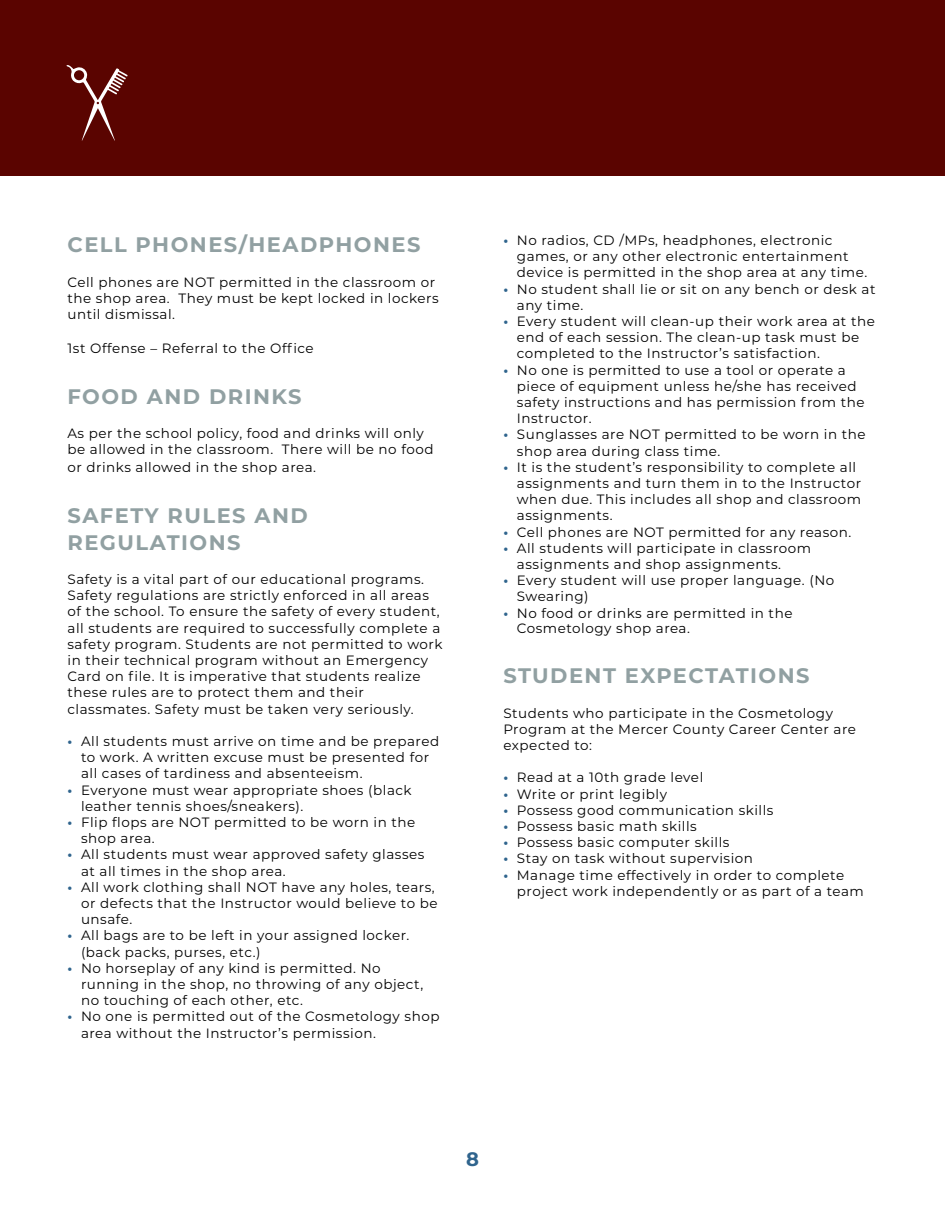
<style>
.page{position:relative;width:945px;height:1215px;background:#fff}
.page>*{position:absolute;margin:0;border:0;box-sizing:border-box;transform-origin:0 0}
.t1{font:700 21px/27px "Montserrat";letter-spacing:.07em;color:#91a0a2}
.t2{font:700 19.5px "Montserrat";color:#2f648d}
.t3{font:13.5px/16.2px "Montserrat";letter-spacing:.04em;color:#000}
.s1{font-weight:700;color:#2f648d}
</style>
<div class="page">
<div style="left:0;top:0;width:945px;height:176px;background:#5a0400"></div>
<svg style="left:67px;top:65px;width:61px;height:76px"></svg>
<p class="t1" style="left:68px;top:230px;width:355px">CELL PHONES/HEADPHONES</p>
<p class="t3" style="left:68px;top:273px;width:373px">Cell phones are NOT permitted in the classroom or the shop area. They must be kept locked in lockers until dismissal.</p>
<p class="t3" style="left:68px;top:340px;width:248px">1st Offense – Referral to the Office</p>
<p class="t1" style="left:68px;top:382px;width:236px">FOOD AND DRINKS</p>
<p class="t3" style="left:68px;top:425px;width:368px">As per the school policy, food and drinks will only be allowed in the classroom. There will be no food</p>
<p class="t3" style="left:68px;top:459px;width:250px">or drinks allowed in the shop area.</p>
<p class="t1" style="left:68px;top:501px;width:242px">SAFETY RULES AND<br>REGULATIONS</p>
<p class="t3" style="left:68px;top:571px;width:377px">Safety is a vital part of our educational programs.<br>Safety regulations are strictly enforced in all areas of the school. To ensure the safety of every student, all students are required to successfully complete a safety program. Students are not permitted to work in their technical program without an Emergency Card on file. It is imperative that students realize these rules are to protect them and their classmates. Safety must be taken very seriously.</p>
<p class="t3" style="left:81px;top:733px;width:360px;text-indent:-14px"><span class="s1">•</span> All students must arrive on time and be prepared to work. A written excuse must be presented for all cases of tardiness and absenteeism.</p>
<p class="t3" style="left:81px;top:781px;width:332px;text-indent:-14px"><span class="s1">•</span> Everyone must wear appropriate shoes (black leather tennis shoes/sneakers).</p>
<p class="t3" style="left:81px;top:814px;width:336px;text-indent:-14px"><span class="s1">•</span> Flip flops are NOT permitted to be worn in the shop area.</p>
<p class="t3" style="left:81px;top:846px;width:345px;text-indent:-14px"><span class="s1">•</span> All students must wear approved safety glasses at all times in the shop area.</p>
<p class="t3" style="left:81px;top:879px;width:358px;text-indent:-14px"><span class="s1">•</span> All work clothing shall NOT have any holes, tears, or defects that the Instructor would believe to be unsafe.</p>
<p class="t3" style="left:81px;top:927px;width:330px;text-indent:-14px"><span class="s1">•</span> All bags are to be left in your assigned locker. (back packs, purses, etc.)</p>
<p class="t3" style="left:81px;top:960px;width:344px;text-indent:-14px"><span class="s1">•</span> No horseplay of any kind is permitted. No running in the shop, no throwing of any object, no touching of each other, etc.</p>
<p class="t3" style="left:81px;top:1008px;width:360px;text-indent:-14px"><span class="s1">•</span> No one is permitted out of the Cosmetology shop area without the Instructor’s permission.</p>
<p class="t3" style="left:517px;top:232px;width:352px;text-indent:-14px"><span class="s1">•</span> No radios, CD /MPs, headphones, electronic games, or any other electronic entertainment device is permitted in the shop area at any time.</p>
<p class="t3" style="left:517px;top:280px;width:360px;text-indent:-14px"><span class="s1">•</span> No student shall lie or sit on any bench or desk at any time.</p>
<p class="t3" style="left:517px;top:313px;width:360px;text-indent:-14px"><span class="s1">•</span> Every student will clean-up their work area at the end of each session. The clean-up task must be completed to the Instructor’s satisfaction.</p>
<p class="t3" style="left:517px;top:361px;width:349px;text-indent:-14px"><span class="s1">•</span> No one is permitted to use a tool or operate a piece of equipment unless he/she has received safety instructions and has permission from the Instructor.</p>
<p class="t3" style="left:517px;top:426px;width:350px;text-indent:-14px"><span class="s1">•</span> Sunglasses are NOT permitted to be worn in the shop area during class time.</p>
<p class="t3" style="left:517px;top:458px;width:346px;text-indent:-14px"><span class="s1">•</span> It is the student’s responsibility to complete all assignments and turn them in to the Instructor when due. This includes all shop and classroom assignments.</p>
<p class="t3" style="left:503px;top:523px;width:350px"><span class="s1">•</span> Cell phones are NOT permitted for any reason.</p>
<p class="t3" style="left:517px;top:539px;width:296px;text-indent:-14px"><span class="s1">•</span> All students will participate in classroom assignments and shop assignments.</p>
<p class="t3" style="left:517px;top:572px;width:319px;text-indent:-14px"><span class="s1">•</span> Every student will use proper language. (No<br>Swearing)</p>
<p class="t3" style="left:517px;top:605px;width:277px;line-height:15px;text-indent:-14px"><span class="s1">•</span> No food or drinks are permitted in the<br>Cosmetology shop area.</p>
<p class="t1" style="left:503px;top:661px;width:308px">STUDENT EXPECTATIONS</p>
<p class="t3" style="left:503px;top:704px;width:354px">Students who participate in the Cosmetology<br>Program at the Mercer County Career Center are expected to:</p>
<p class="t3" style="left:503px;top:769px;width:201px"><span class="s1">•</span> Read at a 10th grade level</p>
<p class="t3" style="left:503px;top:785px;width:165px"><span class="s1">•</span> Write or print legibly</p>
<p class="t3" style="left:503px;top:801px;width:272px"><span class="s1">•</span> Possess good communication skills</p>
<p class="t3" style="left:503px;top:818px;width:195px"><span class="s1">•</span> Possess basic math skills</p>
<p class="t3" style="left:503px;top:834px;width:228px"><span class="s1">•</span> Possess basic computer skills</p>
<p class="t3" style="left:503px;top:850px;width:251px"><span class="s1">•</span> Stay on task without supervision</p>
<p class="t3" style="left:517px;top:866px;width:349px;text-indent:-14px"><span class="s1">•</span> Manage time effectively in order to complete project work independently or as part of a team</p>
<p class="t2" style="left:466px;top:1145px;width:14px">8</p>
</div>
